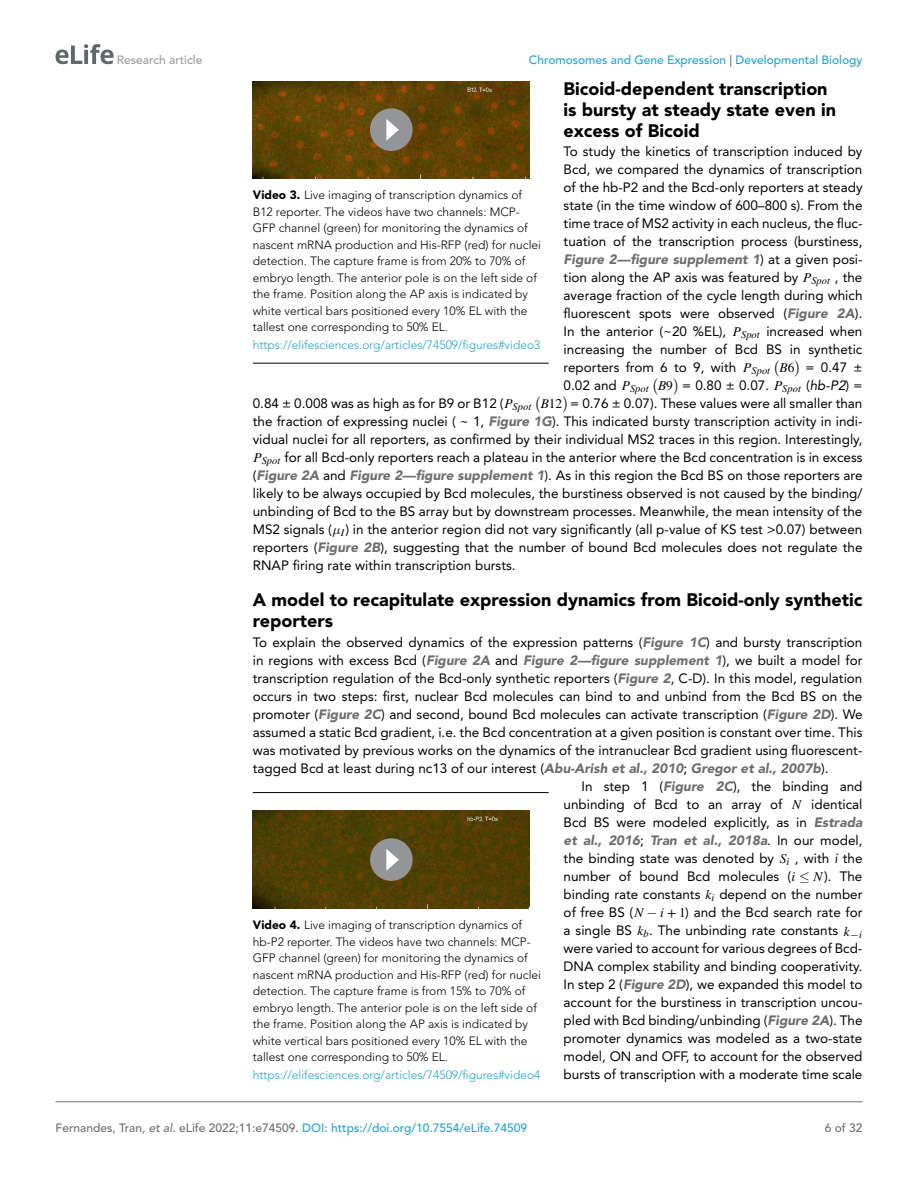
<style>
.page{position:relative;width:918px;height:1188px;background:#fff}
.page>*{position:absolute;margin:0;border:0;box-sizing:border-box;transform-origin:0 0}
.t1{font:900 18px/21px "Avenir LT Std";color:#000}
.t2{font:13.5px/18px "Avenir LT Std";color:#000;text-align:justify}
.t3{font:italic 900 13.5px "Avenir LT Std";color:#6e6e70}
.t4{font:13.5px "CMEX9";color:#000}
.t5{font:italic 13.5px "STIX General";color:#000}
.t6{font:13.5px "STIX General";color:#000}
.t7{font:300 12px/16.5px "Avenir LT Std";color:#000}
.t8{font:500 12px "Avenir LT Std";color:#1ea4d7}
.t9{font:300 12px "Avenir LT Std";color:#1ea4d7}
.t10{font:500 12px "Avenir LT Std";color:#9a9a9a}
.t11{font:500 12px "Avenir LT Std";color:#6e6e70}
.s1{color:#6e6e70}
.s2{font-weight:900;font-style:italic;color:#6e6e70}
.s3{font-family:"STIX General";font-style:italic}
.s4{font-weight:900}
.s5{font-style:normal}
.s6{font-style:italic}
.s7{font-family:"CMMI9"}
.s8{font-weight:400;font-style:normal;color:#000}
.s9{font-family:"CMSY9"}
.s10{font-family:"STIX General"}
.s11{font-style:italic;color:#6e6e70}
</style>
<div class="page">
<svg style="left:56px;top:44px;width:58px;height:20px"></svg>
<hr style="left:56px;top:1101px;width:806px;height:1px;background:#6e6e70">
<hr style="left:253px;top:363px;width:296px;height:1px;background:#000">
<img style="left:253px;top:81px;width:277px;height:97px">
<hr style="left:253px;top:792px;width:296px;height:1px;background:#000">
<img style="left:253px;top:811px;width:277px;height:97px">
<div style="left:370px;top:108px;width:43px;height:43px;background:#939598;border-radius:50%"></div>
<svg style="left:386px;top:119px;width:13px;height:22px"></svg>
<div style="left:370px;top:838px;width:43px;height:43px;background:#939598;border-radius:50%"></div>
<svg style="left:386px;top:849px;width:13px;height:22px"></svg>
<p class="t10" style="left:117px;top:53px;width:81px">Research article</p>
<p class="t8" style="left:529px;top:53px;width:335px">Chromosomes and Gene Expression <span class="s1">|</span> Developmental Biology</p>
<h1 class="t1" style="left:564px;top:78px;width:274px">Bicoid-dependent transcription is bursty at steady state even in excess of Bicoid</h1>
<p class="t2" style="left:564px;top:143px;width:300px">To study the kinetics of transcription induced by Bcd, we compared the dynamics of transcription of the hb-P2 and the Bcd-only reporters at steady state (in the time window of 600–800 s). From the time trace of MS2 activity in each nucleus, the fluc&shy;tuation of the transcription process (burstiness, <span class="s2">Figure 2—figure supplement 1</span>) at a given posi&shy;tion along the AP axis was featured by <span class="s3">P</span><sub>Spot</sub> , the average fraction of the cycle length during which fluorescent spots were observed (<span class="s2">Figure 2A</span>).<br>In the anterior (~20 %EL), <span class="s3">P</span><sub>Spot</sub> increased when increasing the number of Bcd BS in synthetic reporters from 6 to 9, with <span class="s3">P</span><sub>Spot</sub></p>
<p class="t7" style="left:253px;top:187px;width:290px"><span class="s4">Video 3.</span> Live imaging of transcription dynamics of B12 reporter. The videos have two channels: MCP-GFP channel (green) for monitoring the dynamics of nascent mRNA production and His-RFP (red) for nuclei detection. The capture frame is from 20% to 70% of embryo length. The anterior pole is on the left side of the frame. Position along the AP axis is indicated by white vertical bars positioned every 10% EL with the tallest one corresponding to 50% EL.</p>
<p class="t9" style="left:253px;top:338px;width:289px">https://elifesciences.org/articles/74509/figures#video3</p>
<p class="t4" style="left:773px;top:349px;width:8px">(</p>
<p class="t5" style="left:780px;top:358px;width:16px">B<span class="s5">6</span></p>
<p class="t4" style="left:794px;top:349px;width:8px">)</p>
<p class="t2" style="left:806px;top:359px;width:58px">= 0.47 ±</p>
<p class="t2" style="left:564px;top:377px;width:87px">0.02 and <span class="s3">P</span><sub>Spot</sub></p>
<p class="t4" style="left:652px;top:367px;width:8px">(</p>
<p class="t5" style="left:658px;top:376px;width:16px">B<span class="s5">9</span></p>
<p class="t4" style="left:673px;top:367px;width:8px">)</p>
<p class="t2" style="left:682px;top:377px;width:182px">= 0.80 ± 0.07. <span class="s3">P</span><sub>Spot</sub> (<span class="s6">hb-P2</span>) =</p>
<p class="t2" style="left:253px;top:395px;width:280px">0.84 ± 0.008 was as high as for B9 or B12 (<span class="s3">P</span><sub>Spot</sub></p>
<p class="t4" style="left:534px;top:385px;width:8px">(</p>
<p class="t6" style="left:541px;top:394px;width:23px"><span class="s6">B</span>12</p>
<p class="t4" style="left:562px;top:385px;width:8px">)</p>
<p class="t2" style="left:253px;top:395px;width:611px;text-indent:318px">= 0.76 ± 0.07). These values were all smaller than the fraction of expressing nuclei ( ~ 1, <span class="s2">Figure 1G</span>). This indicated bursty transcription activity in indi&shy;vidual nuclei for all reporters, as confirmed by their individual MS2 traces in this region. Interestingly, <span class="s3">P</span><sub>Spot</sub> for all Bcd-only reporters reach a plateau in the anterior where the Bcd concentration is in excess (<span class="s2">Figure 2A</span> and <span class="s2">Figure 2—figure supplement 1</span>). As in this region the Bcd BS on those reporters are likely to be always occupied by Bcd molecules, the burstiness observed is not caused by the binding/ unbinding of Bcd to the BS array but by downstream processes. Meanwhile, the mean intensity of the MS2 signals (<span class="s7">µ</span><sub>I</sub>) in the anterior region did not vary significantly (all p-value of KS test &gt;0.07) between reporters (<span class="s2">Figure 2B</span>), suggesting that the number of bound Bcd molecules does not regulate the RNAP firing rate within transcription bursts.</p>
<h1 class="t1" style="left:253px;top:589px;width:611px">A model to recapitulate expression dynamics from Bicoid-only synthetic reporters</h1>
<p class="t2" style="left:253px;top:633px;width:611px">To explain the observed dynamics of the expression patterns (<span class="s2">Figure 1C</span>) and bursty transcription</p>
<p class="t2" style="left:253px;top:651px;width:611px">in regions with excess Bcd (<span class="s2">Figure 2A</span> and <span class="s2">Figure 2—figure supplement 1</span>), we built a model for</p>
<p class="t2" style="left:253px;top:669px;width:611px">transcription regulation of the Bcd-only synthetic reporters (<span class="s2">Figure 2</span>, C-D). In this model, regulation</p>
<p class="t2" style="left:253px;top:687px;width:611px">occurs in two steps: first, nuclear Bcd molecules can bind to and unbind from the Bcd BS on the</p>
<p class="t2" style="left:253px;top:705px;width:611px">promoter (<span class="s2">Figure 2C</span>) and second, bound Bcd molecules can activate transcription (<span class="s2">Figure 2D</span>). We</p>
<p class="t2" style="left:253px;top:723px;width:611px">assumed a static Bcd gradient, i.e. the Bcd concentration at a given position is constant over time. This</p>
<p class="t2" style="left:253px;top:741px;width:611px">was motivated by previous works on the dynamics of the intranuclear Bcd gradient using fluorescent-</p>
<p class="t2" style="left:253px;top:759px;width:577px">tagged Bcd at least during nc13 of our interest (<span class="s2">Abu-Arish et al., 2010</span>; <span class="s2">Gregor et al., 2007b</span>).</p>
<p class="t2" style="left:582px;top:777px;width:282px">In step 1 (<span class="s2">Figure 2C</span>), the binding and</p>
<p class="t2" style="left:564px;top:795px;width:300px">unbinding of Bcd to an array of <span class="s3">N</span> identical</p>
<p class="t2" style="left:564px;top:813px;width:300px">Bcd BS were modeled explicitly, as in <span class="s2">Estrada</span></p>
<p class="t3" style="left:564px;top:832px;width:300px">et al., 2016<span class="s8">;</span> Tran et al., 2018a<span class="s8">. In our model,</span></p>
<p class="t2" style="left:564px;top:849px;width:300px">the binding state was denoted by <span class="s3">S</span><sub>i</sub> , with <span class="s6">i</span> the</p>
<p class="t2" style="left:564px;top:867px;width:300px">number of bound Bcd molecules (<span class="s3">i</span> <span class="s9">≤</span> <span class="s3">N</span>). The</p>
<p class="t2" style="left:564px;top:885px;width:300px">binding rate constants <span class="s3">k</span><sub>i</sub> depend on the number</p>
<p class="t2" style="left:564px;top:903px;width:300px">of free BS (<span class="s3">N</span> <span class="s9">−</span> <span class="s3">i</span> <span class="s10">+ 1</span>) and the Bcd search rate for</p>
<p class="t2" style="left:564px;top:921px;width:300px">a single BS <span class="s3">k</span><sub>b</sub>. The unbinding rate constants <span class="s3">k</span><sub>−</sub><sub>i</sub></p>
<p class="t2" style="left:564px;top:939px;width:300px">were varied to account for various degrees of Bcd-</p>
<p class="t2" style="left:564px;top:957px;width:300px">DNA complex stability and binding cooperativity.</p>
<p class="t2" style="left:564px;top:975px;width:300px">In step 2 (<span class="s2">Figure 2D</span>), we expanded this model to</p>
<p class="t2" style="left:564px;top:993px;width:300px">account for the burstiness in transcription uncou-</p>
<p class="t2" style="left:564px;top:1011px;width:300px">pled with Bcd binding/unbinding (<span class="s2">Figure 2A</span>). The</p>
<p class="t2" style="left:564px;top:1029px;width:300px">promoter dynamics was modeled as a two-state</p>
<p class="t2" style="left:564px;top:1047px;width:300px">model, ON and OFF, to account for the observed</p>
<p class="t2" style="left:564px;top:1065px;width:300px">bursts of transcription with a moderate time scale</p>
<p class="t7" style="left:253px;top:917px;width:290px"><span class="s4">Video 4.</span> Live imaging of transcription dynamics of hb-P2 reporter. The videos have two channels: MCP-GFP channel (green) for monitoring the dynamics of nascent mRNA production and His-RFP (red) for nuclei detection. The capture frame is from 15% to 70% of embryo length. The anterior pole is on the left side of the frame. Position along the AP axis is indicated by white vertical bars positioned every 10% EL with the tallest one corresponding to 50% EL.</p>
<p class="t9" style="left:253px;top:1068px;width:289px">https://elifesciences.org/articles/74509/figures#video4</p>
<p class="t8" style="left:56px;top:1121px;width:473px"><span class="s1">Fernandes, Tran</span><span class="s11">, et al</span><span class="s1">. eLife 2022;11:e74509.</span> DOI: https://doi.org/10.7554/eLife.74509</p>
<p class="t11" style="left:825px;top:1121px;width:39px">6 of 32</p>
</div>
